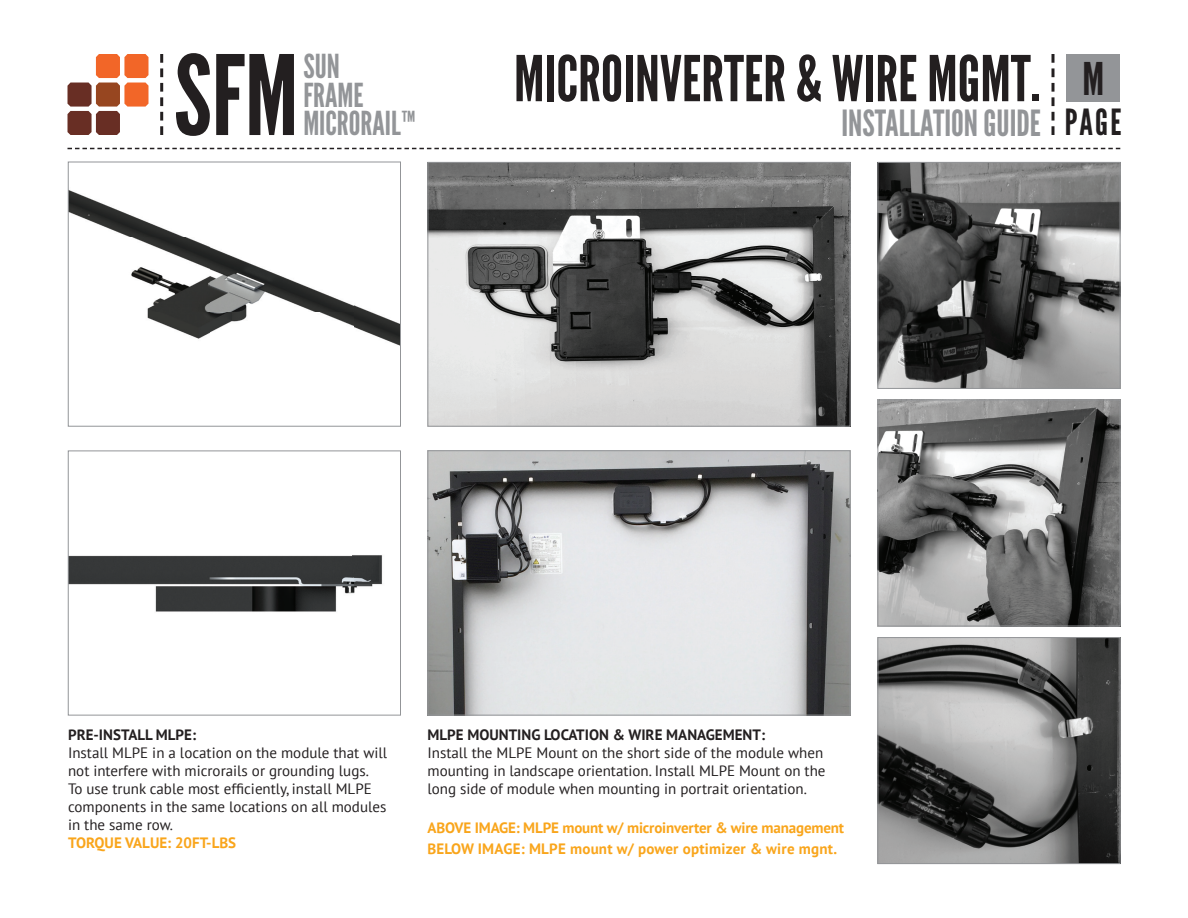
<style>
.page{position:relative;width:1188px;height:918px;background:#fff}
.page>*{position:absolute;margin:0;border:0;box-sizing:border-box;transform-origin:0 0}
.t1{font:110.25px "League Gothic";color:#231f20}
.t2{font:63px "League Gothic";color:#231f20}
.t3{font:36px "League Gothic";color:#939598}
.t4{font:33px/28.5px "League Gothic";color:#939598}
.t5{font:15px/18px "PT Sans";color:#231f20}
.t6{font:700 15px/21px "PT Sans";letter-spacing:-.01em;color:#f9a51b}
.t7{font:700 15px "PT Sans";color:#231f20}
.s1{font-size:45px}
.s2{color:#231f20}
</style>
<div class="page">
<svg style="left:1052px;top:54px;width:2px;height:81px"></svg>
<svg style="left:160px;top:54px;width:3px;height:81px"></svg>
<svg style="left:68px;top:148px;width:1052px;height:1px"></svg>
<svg style="left:68px;top:54px;width:81px;height:81px"></svg>
<div style="left:1066px;top:54px;width:54px;height:48px;background:#939598"></div>
<img style="left:430px;top:164px;width:418px;height:261px">
<div style="left:428px;top:162px;width:422px;height:265px;border:1px solid #939598"></div>
<img style="left:430px;top:452px;width:418px;height:262px">
<div style="left:428px;top:450px;width:422px;height:266px;border:1px solid #939598"></div>
<img style="left:880px;top:164px;width:238px;height:223px">
<div style="left:878px;top:162px;width:242px;height:227px;border:1px solid #939598"></div>
<img style="left:880px;top:402px;width:238px;height:222px">
<div style="left:878px;top:400px;width:242px;height:226px;border:1px solid #939598"></div>
<img style="left:880px;top:639px;width:238px;height:223px">
<div style="left:878px;top:637px;width:242px;height:227px;border:1px solid #939598"></div>
<img style="left:70px;top:190px;width:329px;height:156px">
<div style="left:68px;top:162px;width:333px;height:265px;border:1px solid #939598"></div>
<img style="left:70px;top:555px;width:313px;height:57px">
<div style="left:68px;top:451px;width:333px;height:265px;border:1px solid #939598"></div>
<h1 class="t1" style="left:174px;top:32px;width:126px">SFM</h1>
<h3 class="t4" style="left:303px;top:53px;width:114px">SUN<br>FRAME<br>MICRORAIL™</h3>
<h2 class="t2" style="left:514px;top:43px;width:592px">MICROINVERTER &amp; WIRE MGMT. <span class="s1">M</span></h2>
<h3 class="t3" style="left:841px;top:102px;width:282px">INSTALLATION GUIDE <span class="s2">PAGE</span></h3>
<p class="t7" style="left:68px;top:725px;width:129px">PRE-INSTALL MLPE:</p>
<p class="t5" style="left:68px;top:744px;width:321px">Install MLPE in a location on the module that will not interfere with microrails or grounding lugs.<br>To use trunk cable most efficiently, install MLPE components in the same locations on all modules in the same row.</p>
<p class="t6" style="left:68px;top:832px;width:170px">TORQUE VALUE: 20FT-LBS</p>
<p class="t7" style="left:428px;top:725px;width:339px">MLPE MOUNTING LOCATION &amp; WIRE MANAGEMENT:</p>
<p class="t5" style="left:428px;top:744px;width:400px">Install the MLPE Mount on the short side of the module when mounting in landscape orientation. Install MLPE Mount on the long side of module when mounting in portrait orientation.</p>
<p class="t6" style="left:428px;top:817px;width:418px">ABOVE IMAGE: MLPE mount w/ microinverter &amp; wire management<br>BELOW IMAGE: MLPE mount w/ power optimizer &amp; wire mgnt.</p>
</div>
